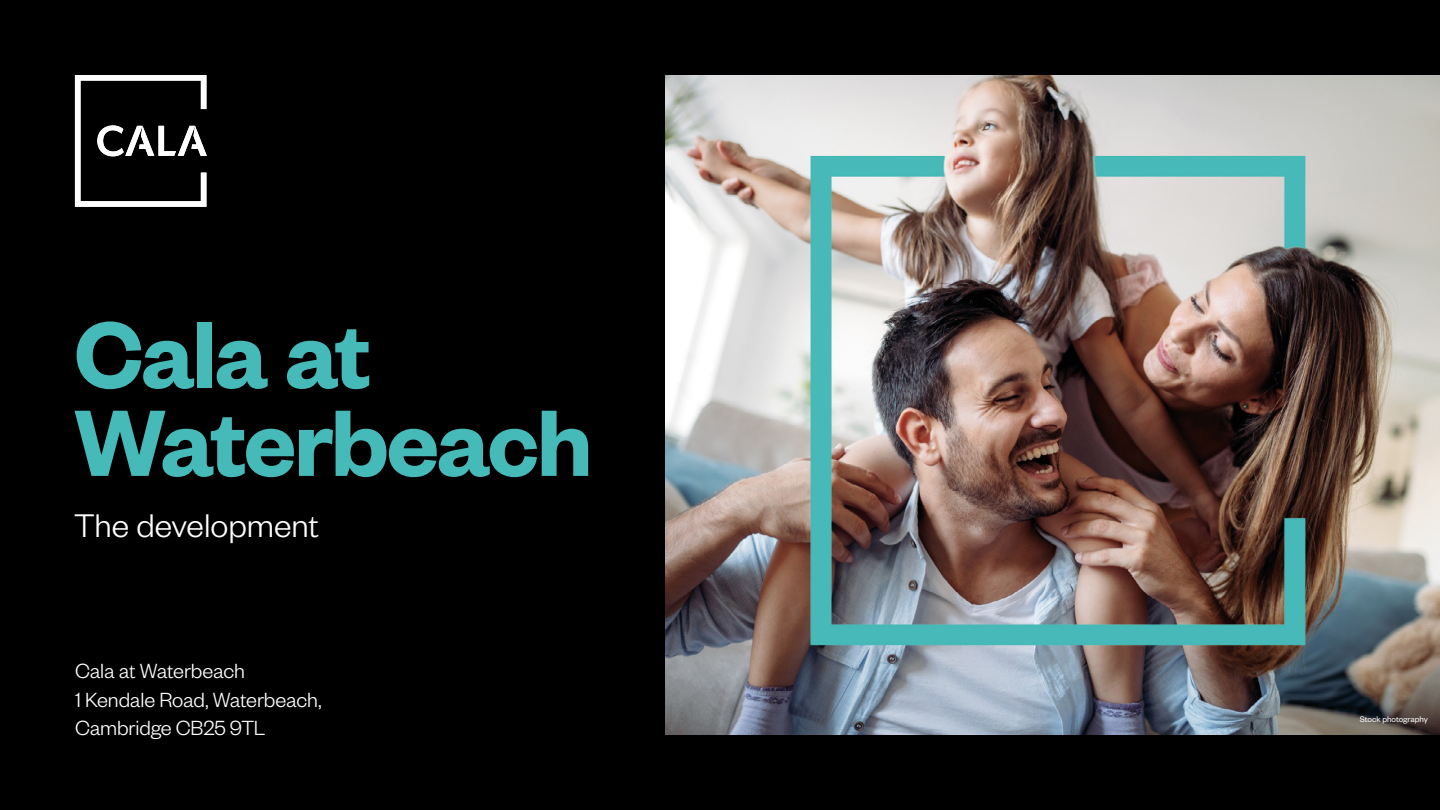
<style>
.page{position:relative;width:1440px;height:810px;background:#000}
.page>*{position:absolute;margin:0;border:0;box-sizing:border-box;transform-origin:0 0}
.t1{font:103.5px/88px "Founders Grotesk Sm Bd";letter-spacing:-.025em;color:#46b9b9}
.t2{font:300 36px "Founders Grotesk";color:#fff}
.t3{font:300 22.5px/28.5px "Founders Grotesk";letter-spacing:-.01em;color:#fff}
.t4{font:9px "Founders Grotesk";color:#fff}
</style>
<div class="page">
<img style="left:665px;top:75px;width:775px;height:660px">
<svg style="left:75px;top:75px;width:132px;height:132px"></svg>
<h1 class="t1" style="left:74px;top:306px;width:520px">Cala at<br>Waterbeach</h1>
<h2 class="t2" style="left:74px;top:503px;width:246px">The development</h2>
<p class="t3" style="left:75px;top:655px;width:248px">Cala at Waterbeach<br>1 Kendale Road, Waterbeach,<br>Cambridge CB25 9TL</p>
<p class="t4" style="left:1345px;top:714px;width:70px">Stock photography</p>
<p class="t4" style="left:1360px;top:714px;width:70px">Stock photography</p>
</div>
